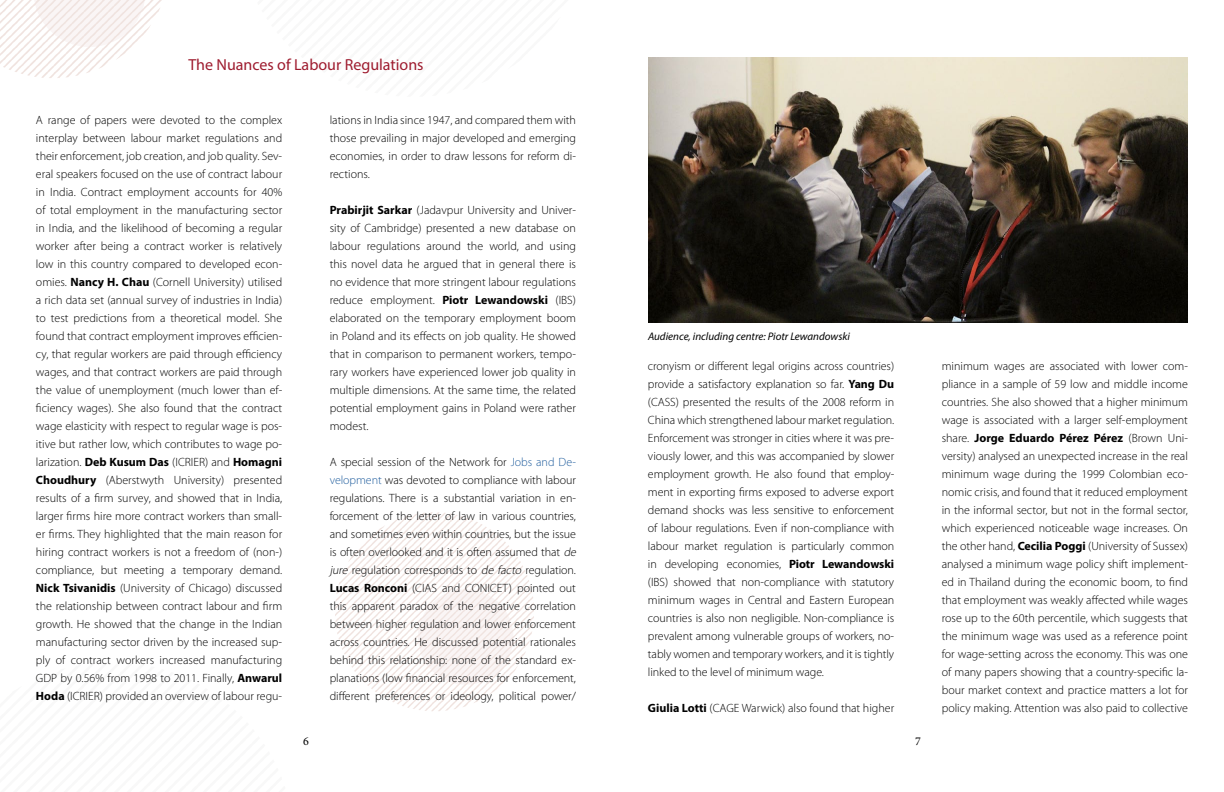
<style>
.page{position:relative;width:1224px;height:792px;background:#fff}
.page>*{position:absolute;margin:0;border:0;box-sizing:border-box;transform-origin:0 0}
.t1{font:16px "Myriad Pro";color:#9e1c2f}
.t2{font:300 12px/18px "Myriad Pro";letter-spacing:-.005em;color:#000;text-align:justify}
.t3{font:12px "Minion Pro";color:#000}
.t4{font:italic 11px "Myriad Pro";color:#000}
.s1{font-weight:700}
.s2{color:#215e9e}
.s3{font-style:italic}
</style>
<div class="page">
<img style="left:0;top:0;width:534px;height:711px">
<img style="left:648px;top:58px;width:540px;height:265px">
<h1 class="t1" style="left:188px;top:54px;width:237px">The Nuances of Labour Regulations</h1>
<p class="t2" style="left:36px;top:111px;width:248px">A range of papers were devoted to the complex interplay between labour market regulations and their enforcement, job creation, and job quality. Sev&shy;eral speakers focused on the use of contract labour in India. Contract employment accounts for 40% of total employment in the manufacturing sector in India, and the likelihood of becoming a regular worker after being a contract worker is relatively low in this country compared to developed econ&shy;omies. <span class="s1">Nancy H. Chau</span> (Cornell University) utilised a rich data set (annual survey of industries in India) to test predictions from a theoretical model. She found that contract employment improves efficien&shy;cy, that regular workers are paid through efficiency wages, and that contract workers are paid through the value of unemployment (much lower than ef&shy;ficiency wages). She also found that the contract wage elasticity with respect to regular wage is pos&shy;itive but rather low, which contributes to wage po&shy;larization. <span class="s1">Deb Kusum Das</span> (ICRIER) and <span class="s1">Homagni Choudhury</span> (Aberstwyth University) presented results of a firm survey, and showed that in India, larger firms hire more contract workers than small&shy;er firms. They highlighted that the main reason for hiring contract workers is not a freedom of (non-) compliance, but meeting a temporary demand.<br><span class="s1">Nick Tsivanidis</span> (University of Chicago) discussed the relationship between contract labour and firm growth. He showed that the change in the Indian manufacturing sector driven by the increased sup&shy;ply of contract workers increased manufacturing GDP by 0.56% from 1998 to 2011. Finally, <span class="s1">Anwarul Hoda</span> (ICRIER) provided an overview of labour regu-</p>
<p class="t2" style="left:330px;top:111px;width:248px">lations in India since 1947, and compared them with those prevailing in major developed and emerging economies, in order to draw lessons for reform di&shy;rections.</p>
<p class="t2" style="left:330px;top:201px;width:248px"><span class="s1">Prabirjit Sarkar</span> (Jadavpur University and Univer&shy;sity of Cambridge) presented a new database on labour regulations around the world, and using this novel data he argued that in general there is no evidence that more stringent labour regulations reduce employment. <span class="s1">Piotr Lewandowski</span> (IBS) elaborated on the temporary employment boom in Poland and its effects on job quality. He showed that in comparison to permanent workers, tempo&shy;rary workers have experienced lower job quality in multiple dimensions. At the same time, the related potential employment gains in Poland were rather modest.</p>
<p class="t2" style="left:330px;top:453px;width:250px;text-align:left">A special session of the Network for <span class="s2">Jobs and De&shy;velopment</span> was devoted to compliance with labour regulations. There is a substantial variation in en&shy;forcement of the letter of law in various countries, and sometimes even within countries, but the issue is often overlooked and it is often assumed that <span class="s3">de jure</span> regulation corresponds to <span class="s3">de facto</span> regulation.<br><span class="s1">Lucas Ronconi</span> (CIAS and CONICET) pointed out this apparent paradox of the negative correlation between higher regulation and lower enforcement across countries. He discussed potential rationales behind this relationship: none of the standard ex&shy;planations (low financial resources for enforcement, different preferences or ideology, political power/</p>
<p class="t4" style="left:648px;top:329px;width:204px">Audience, including centre: Piotr Lewandowski</p>
<p class="t2" style="left:648px;top:358px;width:248px">cronyism or different legal origins across countries) provide a satisfactory explanation so far. <span class="s1">Yang Du </span>(CASS) presented the results of the 2008 reform in China which strengthened labour market regulation.<br>Enforcement was stronger in cities where it was pre&shy;viously lower, and this was accompanied by slower employment growth. He also found that employ&shy;ment in exporting firms exposed to adverse export demand shocks was less sensitive to enforcement of labour regulations. Even if non-compliance with labour market regulation is particularly common in developing economies, <span class="s1">Piotr Lewandowski </span>(IBS) showed that non-compliance with statutory minimum wages in Central and Eastern European countries is also non negligible. Non-compliance is prevalent among vulnerable groups of workers, no&shy;tably women and temporary workers, and it is tightly linked to the level of minimum wage.</p>
<p class="t2" style="left:648px;top:700px;width:248px"><span class="s1">Giulia Lotti</span> (CAGE Warwick) also found that higher</p>
<p class="t3" style="left:303px;top:733px;width:7px">6</p>
<p class="t3" style="left:915px;top:733px;width:7px">7</p>
<p class="t2" style="left:942px;top:358px;width:248px">minimum wages are associated with lower com&shy;pliance in a sample of 59 low and middle income countries. She also showed that a higher minimum wage is associated with a larger self-employment share. <span class="s1">Jorge Eduardo Pérez Pérez</span> (Brown Uni&shy;versity) analysed an unexpected increase in the real minimum wage during the 1999 Colombian eco&shy;nomic crisis, and found that it reduced employment in the informal sector, but not in the formal sector, which experienced noticeable wage increases. On the other hand, <span class="s1">Cecilia Poggi</span> (University of Sussex) analysed a minimum wage policy shift implement&shy;ed in Thailand during the economic boom, to find that employment was weakly affected while wages rose up to the 60th percentile, which suggests that the minimum wage was used as a reference point for wage-setting across the economy. This was one of many papers showing that a country-specific la&shy;bour market context and practice matters a lot for policy making. Attention was also paid to collective</p>
</div>
